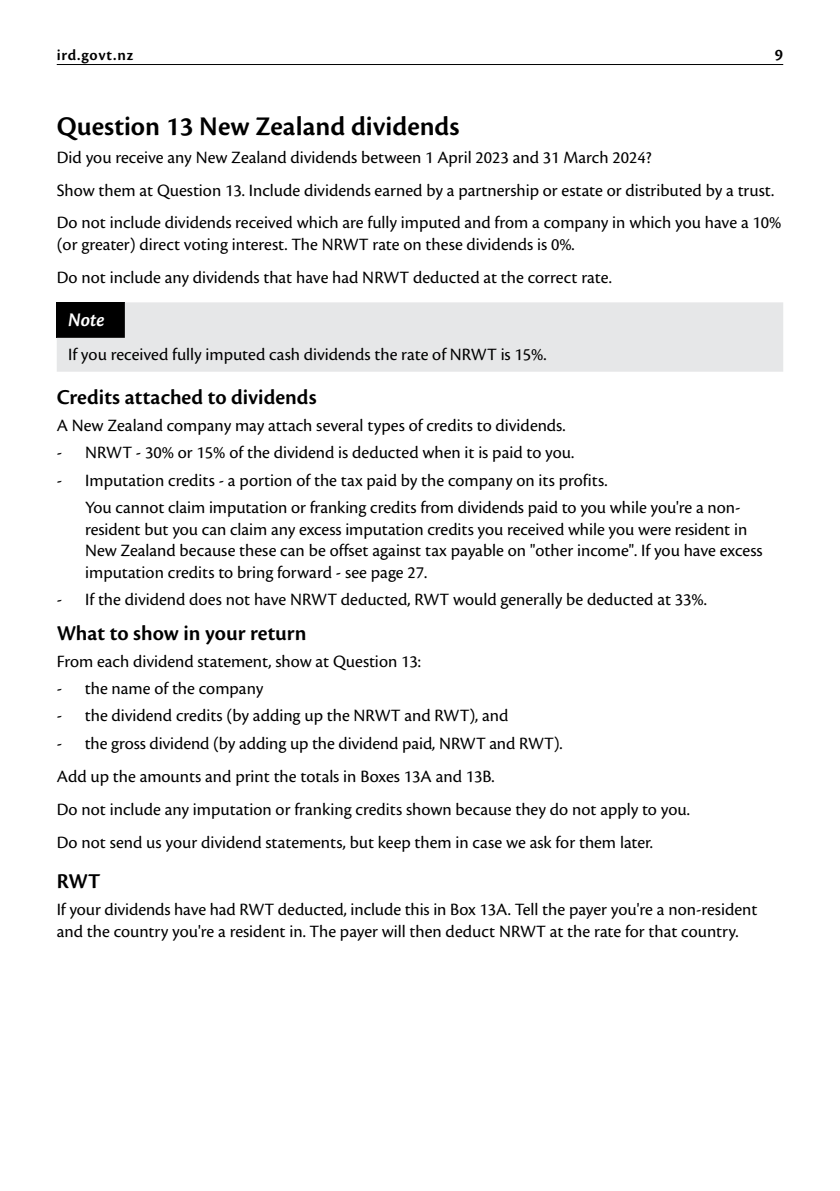
<style>
.page{position:relative;width:840px;height:1191px;background:#fff}
.page>*{position:absolute;margin:0;border:0;box-sizing:border-box;transform-origin:0 0}
.t1{font:600 28px "Cronos Pro";color:#000}
.t2{font:600 22px "Cronos Pro";color:#000}
.t3{font:italic 600 20px "Cronos Pro";color:#fff}
.t4{font:18px/33px "Cronos Pro";color:#000}
.t5{font:600 17px "Cronos Pro";color:#000}
.t6{font:600 16px "Cronos Pro";letter-spacing:.05em;color:#000}
</style>
<div class="page">
<hr style="left:57px;top:64px;width:725px;height:1px;background:#000">
<div style="left:57px;top:302px;width:725px;height:70px;background:#e6e7e8"></div>
<p class="t6" style="left:57px;top:46px;width:78px">ird.govt.nz</p>
<p class="t5" style="left:774px;top:45px;width:10px">9</p>
<h1 class="t1" style="left:57px;top:110px;width:404px">Question 13 New Zealand dividends</h1>
<p class="t4" style="left:57px;top:140px;width:725px">Did you receive any New Zealand dividends between 1 April 2023 and 31 March 2024?<br>Show them at Question 13. Include dividends earned by a partnership or estate or distributed by a trust.<br>Do not include dividends received which are fully imputed and from a company in which you have a 10%</p>
<p class="t4" style="left:57px;top:228px;width:556px">(or greater) direct voting interest. The NRWT rate on these dividends is 0%.<br>Do not include any dividends that have had NRWT deducted at the correct rate.</p>
<p class="t3" style="left:68px;top:309px;width:38px">Note</p>
<p class="t4" style="left:68px;top:338px;width:479px">If you received fully imputed cash dividends the rate of NRWT is 15%.</p>
<p class="t2" style="left:57px;top:384px;width:261px">Credits attached to dividends</p>
<p class="t4" style="left:57px;top:409px;width:510px">A New Zealand company may attach several types of credits to dividends.</p>
<p class="t4" style="left:57px;top:436px;width:519px">- NRWT - 30% or 15% of the dividend is deducted when it is paid to you.</p>
<p class="t4" style="left:85px;top:466px;width:656px;line-height:27.2px;text-indent:-28px">- Imputation credits - a portion of the tax paid by the company on its profits.<br>You cannot claim imputation or franking credits from dividends paid to you while you're a non-</p>
<p class="t4" style="left:85px;top:518px;width:678px;line-height:21.6px">resident but you can claim any excess imputation credits you received while you were resident in<br>New Zealand because these can be offset against tax payable on "other income". If you have excess imputation credits to bring forward - see page 27.</p>
<p class="t4" style="left:57px;top:583px;width:651px">- If the dividend does not have NRWT deducted, RWT would generally be deducted at 33%.</p>
<p class="t2" style="left:57px;top:620px;width:251px">What to show in your return</p>
<p class="t4" style="left:57px;top:645px;width:365px">From each dividend statement, show at Question 13:</p>
<p class="t4" style="left:57px;top:672px;width:208px">- the name of the company</p>
<p class="t4" style="left:57px;top:699px;width:453px">- the dividend credits (by adding up the NRWT and RWT), and</p>
<p class="t4" style="left:57px;top:726px;width:634px">- the gross dividend (by adding up the dividend paid, NRWT and RWT).<br>Add up the amounts and print the totals in Boxes 13A and 13B.<br>Do not include any imputation or franking credits shown because they do not apply to you.<br>Do not send us your dividend statements, but keep them in case we ask for them later.</p>
<p class="t2" style="left:57px;top:868px;width:45px">RWT</p>
<p class="t4" style="left:57px;top:898px;width:701px;line-height:21.6px">If your dividends have had RWT deducted, include this in Box 13A. Tell the payer you're a non-resident and the country you're a resident in. The payer will then deduct NRWT at the rate for that country.</p>
</div>
